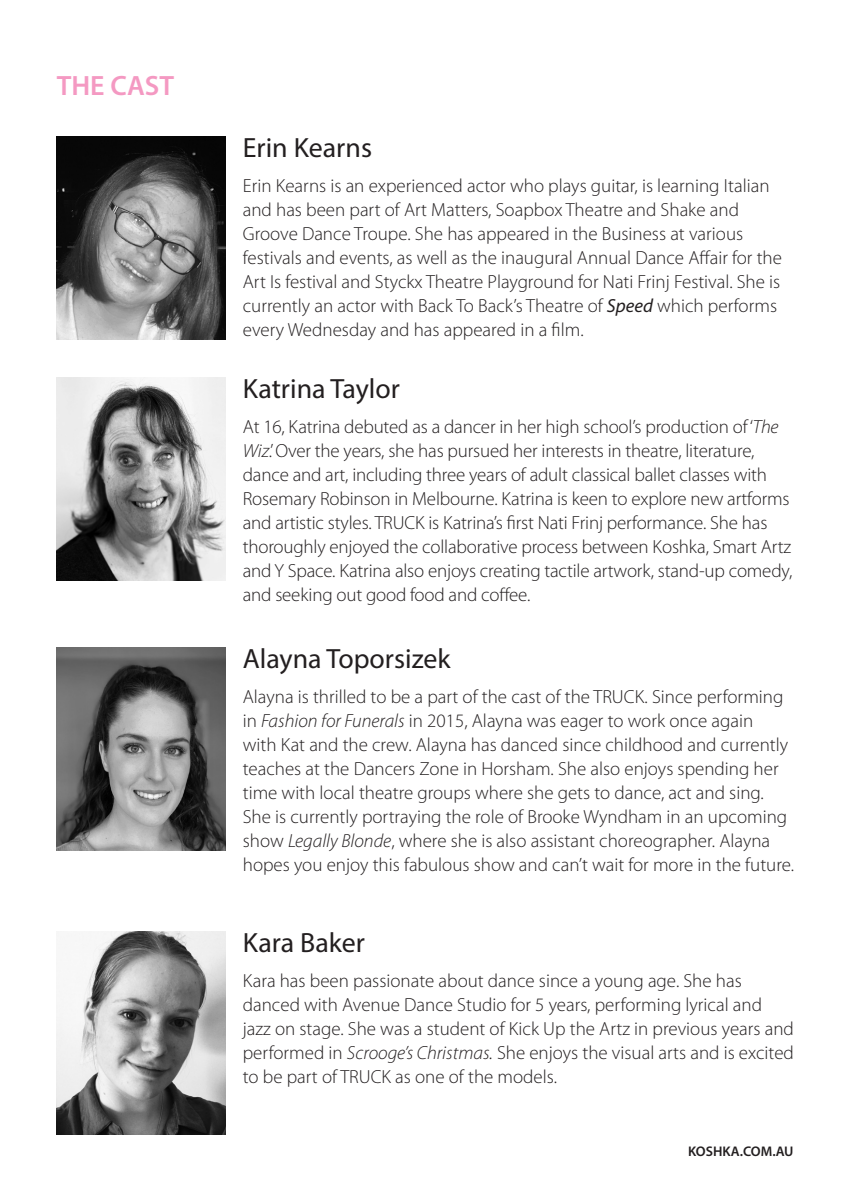
<style>
.page{position:relative;width:851px;height:1191px;background:#fff}
.page>*{position:absolute;margin:0;border:0;box-sizing:border-box;transform-origin:0 0}
.t1{font:600 28px "Myriad Pro";color:#f499c2}
.t2{font:27.8px "Myriad Pro";color:#231f20}
.t3{font:300 19px/24px "Myriad Pro";color:#231f20}
.t4{font:600 14px "Myriad Pro";color:#231f20}
.s1{font-weight:400;font-style:italic}
.s2{font-style:italic}
</style>
<div class="page">
<img style="left:57px;top:136px;width:168px;height:203px">
<img style="left:57px;top:931px;width:168px;height:203px">
<img style="left:57px;top:647px;width:168px;height:203px">
<img style="left:57px;top:377px;width:168px;height:203px">
<p class="t1" style="left:57px;top:67px;width:119px">THE CAST</p>
<p class="t2" style="left:243px;top:131px;width:131px">Erin Kearns</p>
<p class="t3" style="left:243px;top:174px;width:540px">Erin Kearns is an experienced actor who plays guitar, is learning Italian and has been part of Art Matters, Soapbox Theatre and Shake and Groove Dance Troupe. She has appeared in the Business at various festivals and events, as well as the inaugural Annual Dance Affair for the Art Is festival and Styckx Theatre Playground for Nati Frinj Festival. She is currently an actor with Back To Back’s Theatre of <span class="s1">Speed</span> which performs every Wednesday and has appeared in a film.</p>
<p class="t2" style="left:243px;top:371px;width:159px">Katrina Taylor</p>
<p class="t3" style="left:243px;top:415px;width:551px">At 16, Katrina debuted as a dancer in her high school’s production of ‘<span class="s2">The Wiz</span>.’ Over the years, she has pursued her interests in theatre, literature, dance and art, including three years of adult classical ballet classes with Rosemary Robinson in Melbourne. Katrina is keen to explore new artforms and artistic styles. TRUCK is Katrina’s first Nati Frinj performance. She has thoroughly enjoyed the collaborative process between Koshka, Smart Artz and Y Space. Katrina also enjoys creating tactile artwork, stand-up comedy, and seeking out good food and coffee.</p>
<p class="t2" style="left:243px;top:641px;width:209px">Alayna Toporsizek</p>
<p class="t3" style="left:243px;top:685px;width:552px">Alayna is thrilled to be a part of the cast of the TRUCK. Since performing in <span class="s2">Fashion for Funerals</span> in 2015, Alayna was eager to work once again<br>with Kat and the crew. Alayna has danced since childhood and currently teaches at the Dancers Zone in Horsham. She also enjoys spending her time with local theatre groups where she gets to dance, act and sing.<br>She is currently portraying the role of Brooke Wyndham in an upcoming show <span class="s2">Legally Blonde</span>, where she is also assistant choreographer. Alayna hopes you enjoy this fabulous show and can’t wait for more in the future.</p>
<p class="t2" style="left:243px;top:925px;width:124px">Kara Baker</p>
<p class="t3" style="left:243px;top:969px;width:552px">Kara has been passionate about dance since a young age. She has danced with Avenue Dance Studio for 5 years, performing lyrical and jazz on stage. She was a student of Kick Up the Artz in previous years and performed in <span class="s2">Scrooge’s Christmas.</span> She enjoys the visual arts and is excited to be part of TRUCK as one of the models.</p>
<p class="t4" style="left:688px;top:1142px;width:107px">KOSHKA.COM.AU</p>
</div>
